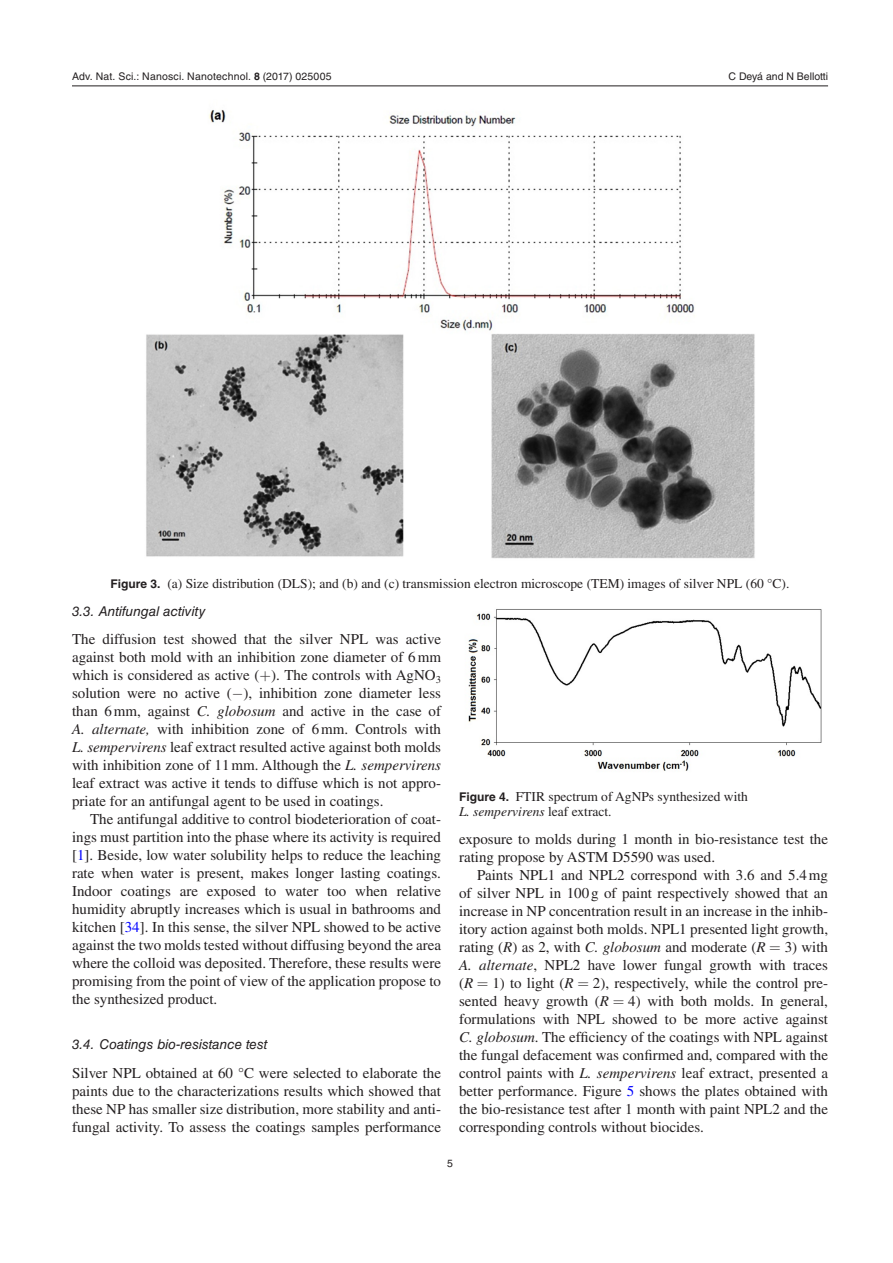
<style>
.page{position:relative;width:893px;height:1263px;background:#fff}
.page>*{position:absolute;margin:0;border:0;box-sizing:border-box;transform-origin:0 0}
.t1{font:15px/18px "Times LT Std";color:#231f20;text-align:justify}
.t2{font:13.5px/15px "Times LT Std";color:#231f20}
.t3{font:italic 13.5px "Helvetica LT Std";color:#231f20}
.t4{font:10.5px "Helvetica LT Std";letter-spacing:.015em;color:#231f20}
.s1{font-family:"Helvetica";font-weight:700}
.s2{font-family:"Helvetica"}
.s3{font-family:"Helvetica LT Std";font-weight:700;font-size:12px}
.s4{font-family:"STIX General"}
.s5{font-style:italic}
.s6{color:#00f}
</style>
<div class="page">
<hr style="left:72px;top:86px;width:756px;height:1px;background:#231f20">
<img style="left:146px;top:110px;width:609px;height:449px">
<img style="left:468px;top:609px;width:354px;height:162px">
<p class="t4" style="left:72px;top:70px;width:261px">Adv. Nat. Sci.: Nanosci. Nanotechnol. <span class="s1">8</span> (<span class="s2">2017</span>) 025005</p>
<p class="t4" style="left:728px;top:70px;width:101px">C Deyá and N Bellotti</p>
<p class="t2" style="left:111px;top:576px;width:680px"><span class="s3">Figure 3.</span> (a) Size distribution (DLS); and (b) and (c) transmission electron microscope (TEM) images of silver NPL (60 <span class="s4">°</span>C).</p>
<p class="t3" style="left:72px;top:603px;width:135px">3.3. Antifungal activity</p>
<p class="t1" style="left:72px;top:630px;width:371px">The diffusion test showed that the silver NPL was active against both mold with an inhibition zone diameter of 6mm which is considered as active ( ). The controls with AgNO<sub>3 </sub>solution were no active (−), inhibition zone diameter less than 6mm, against <span class="s5">C. globosum</span> and active in the case of <span class="s5">A. alternate,</span> with inhibition zone of 6mm. Controls with <span class="s5">L. sempervirens</span> leaf extract resulted active against both molds with inhibition zone of 11mm. Although the <span class="s5">L. sempervirens </span>leaf extract was active it tends to diffuse which is not appro&shy;priate for an antifungal agent to be used in coatings.</p>
<p class="t1" style="left:72px;top:810px;width:371px;text-indent:18px">The antifungal additive to control biodeterioration of coat&shy;ings must partition into the phase where its activity is required [<span class="s6">1</span>]. Beside, low water solubility helps to reduce the leaching rate when water is present, makes longer lasting coatings.<br>Indoor coatings are exposed to water too when relative humidity abruptly increases which is usual in bathrooms and kitchen [<span class="s6">34</span>]. In this sense, the silver NPL showed to be active against the two molds tested without diffusing beyond the area where the colloid was deposited. Therefore, these results were promising from the point of view of the application propose to the synthesized product.</p>
<p class="t3" style="left:72px;top:1037px;width:197px">3.4. Coatings bio-resistance test</p>
<p class="t1" style="left:72px;top:1064px;width:371px">Silver NPL obtained at 60 <span class="s4">°</span>C were selected to elaborate the paints due to the characterizations results which showed that these NP has smaller size distribution, more stability and anti&shy;fungal activity. To assess the coatings samples performance</p>
<p class="t2" style="left:459px;top:789px;width:290px"><span class="s3">Figure 4.</span> FTIR spectrum of AgNPs synthesized with<br><span class="s5">L. sempervirens</span> leaf extract.</p>
<p class="t1" style="left:459px;top:830px;width:370px">exposure to molds during 1 month in bio-resistance test the rating propose by ASTM D5590 was used.</p>
<p class="t1" style="left:459px;top:866px;width:371px;text-indent:18px">Paints NPL1 and NPL2 correspond with 3.6 and 5.4mg of silver NPL in 100 g of paint respectively showed that an increase in NP concentration result in an increase in the inhib&shy;itory action against both molds. NPL1 presented light growth, rating (<span class="s5">R</span>) as 2, with <span class="s5">C. globosum</span> and moderate (<span class="s5">R</span></p>
<p class="t1" style="left:459px;top:938px;width:371px;text-indent:326px">3) with <span class="s5">A. alternate</span>, NPL2 have lower fungal growth with traces (<span class="s5">R</span></p>
<p class="t1" style="left:459px;top:974px;width:371px;text-indent:134px">2), respectively, while the control pre&shy;sented heavy growth (<span class="s5">R</span></p>
<p class="t1" style="left:492px;top:974px;width:83px">1) to light (<span class="s5">R</span></p>
<p class="t1" style="left:459px;top:992px;width:371px;text-indent:169px">4) with both molds. In general, formulations with NPL showed to be more active against <span class="s5">C. globosum</span>. The efficiency of the coatings with NPL against the fungal defacement was confirmed and, compared with the control paints with <span class="s5">L. sempervirens</span> leaf extract, presented a better performance. Figure <span class="s6">5</span> shows the plates obtained with the bio-resistance test after 1 month with paint NPL2 and the corresponding controls without biocides.</p>
<p class="t4" style="left:447px;top:1157px;width:7px">5</p>
</div>
